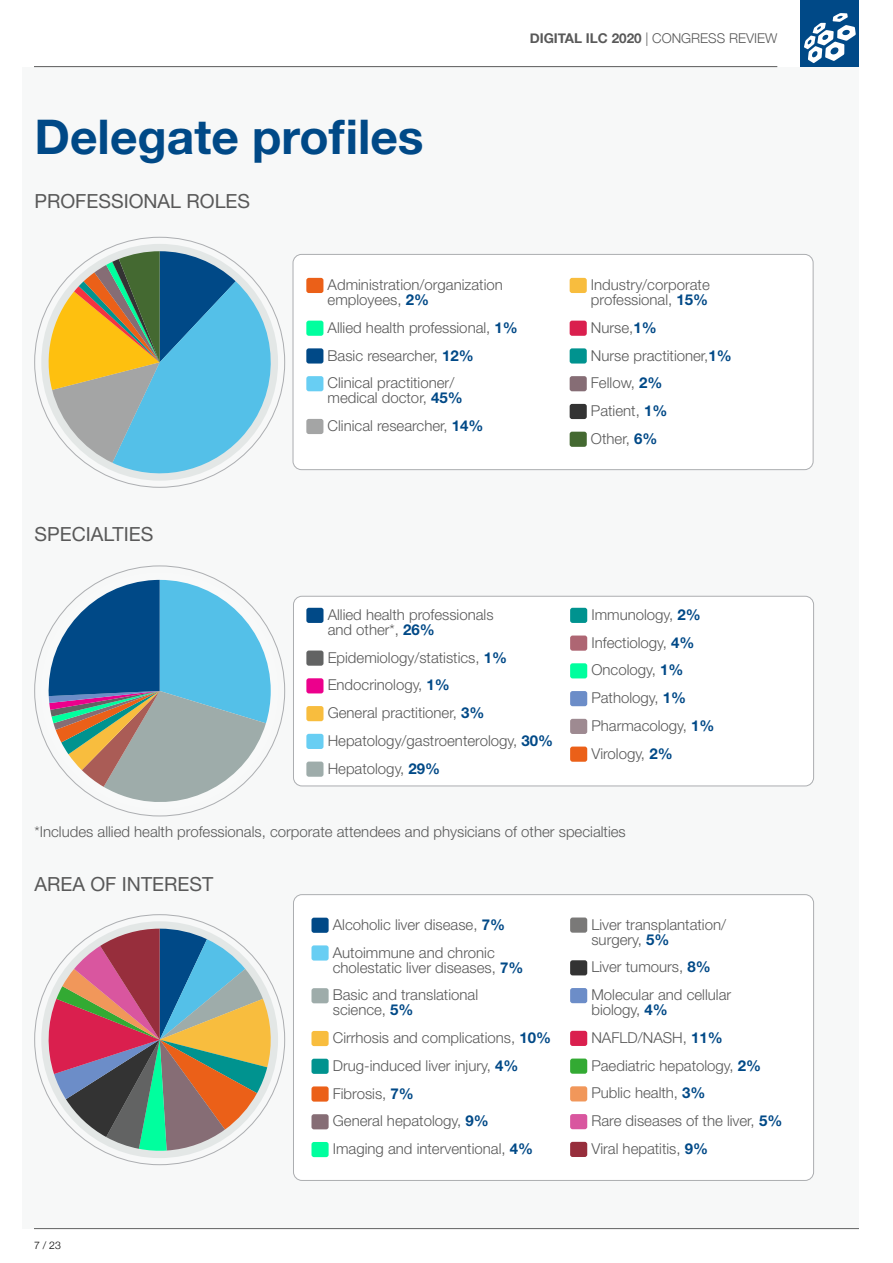
<style>
.page{position:relative;width:893px;height:1263px;background:#fff}
.page>*{position:absolute;margin:0;border:0;box-sizing:border-box;transform-origin:0 0}
.t1{font:700 48px "Helvetica Neue LT Std";color:#004987}
.t2{font:19.5px "Helvetica Neue LT Std";color:#595959}
.t3{font:300 15px/27.8px "Helvetica Neue LT Std";color:#595959}
.t4{font:300 13.5px "Helvetica Neue";color:#595959}
.t5{font:300 10.5px "Helvetica Neue";color:#000}
.s1{font-weight:700}
.s2{font-weight:700;color:#004987}
</style>
<div class="page">
<hr style="left:34px;top:66px;width:743px;height:1px;background:#595959">
<div style="left:801px;top:0;width:58px;height:67px;background:#004987"></div>
<svg style="left:804px;top:13px;width:52px;height:50px"></svg>
<hr style="left:34px;top:1228px;width:825px;height:1px;background:#595959">
<div style="left:22px;top:67px;width:837px;height:1161px;background:#f7f8f8"></div>
<div style="left:293px;top:254px;width:520px;height:216px;background:#fff;border-radius:9px"></div>
<div style="left:293px;top:254px;width:520px;height:216px;border:1px solid #acaeb1;border-radius:9px"></div>
<div style="left:306px;top:278px;width:17px;height:15px;background:#eb6018;border-radius:2px"></div>
<div style="left:306px;top:321px;width:17px;height:15px;background:#00ff9e;border-radius:2px"></div>
<div style="left:306px;top:348px;width:17px;height:16px;background:#004987;border-radius:2px"></div>
<div style="left:306px;top:376px;width:17px;height:15px;background:#68cef3;border-radius:2px"></div>
<div style="left:306px;top:419px;width:17px;height:15px;background:#a4a5a5;border-radius:2px"></div>
<div style="left:570px;top:278px;width:17px;height:15px;background:#f8bd3e;border-radius:2px"></div>
<div style="left:570px;top:321px;width:17px;height:15px;background:#da1f4e;border-radius:2px"></div>
<div style="left:570px;top:348px;width:17px;height:16px;background:#00938f;border-radius:2px"></div>
<div style="left:570px;top:376px;width:17px;height:15px;background:#866d75;border-radius:2px"></div>
<div style="left:570px;top:404px;width:17px;height:15px;background:#333;border-radius:2px"></div>
<div style="left:570px;top:432px;width:17px;height:15px;background:#446931;border-radius:2px"></div>
<svg style="left:43px;top:251px;width:240px;height:232px"></svg>
<div style="left:293px;top:596px;width:521px;height:190px;background:#fff;border-radius:9px"></div>
<div style="left:293px;top:596px;width:521px;height:190px;border:1px solid #acaeb1;border-radius:9px"></div>
<svg style="left:46px;top:580px;width:225px;height:235px"></svg>
<div style="left:306px;top:608px;width:17px;height:15px;background:#004987;border-radius:2px"></div>
<div style="left:306px;top:650px;width:17px;height:16px;background:#626363;border-radius:2px"></div>
<div style="left:306px;top:678px;width:17px;height:15px;background:#ec008c;border-radius:2px"></div>
<div style="left:306px;top:706px;width:17px;height:15px;background:#f8bd3e;border-radius:2px"></div>
<div style="left:306px;top:734px;width:17px;height:15px;background:#68cef3;border-radius:2px"></div>
<div style="left:306px;top:761px;width:17px;height:16px;background:#9eacaa;border-radius:2px"></div>
<div style="left:570px;top:608px;width:17px;height:15px;background:#00938f;border-radius:2px"></div>
<div style="left:570px;top:635px;width:17px;height:16px;background:#ae6673;border-radius:2px"></div>
<div style="left:570px;top:663px;width:17px;height:15px;background:#00ff9e;border-radius:2px"></div>
<div style="left:570px;top:691px;width:17px;height:15px;background:#6c8dc8;border-radius:2px"></div>
<div style="left:570px;top:719px;width:17px;height:15px;background:#9e8a91;border-radius:2px"></div>
<div style="left:570px;top:746px;width:17px;height:16px;background:#eb6018;border-radius:2px"></div>
<div style="left:41px;top:921px;width:237px;height:237px;background:#e3e7e6;border-radius:50%"></div>
<div style="left:293px;top:895px;width:521px;height:285px;background:#fff;border-radius:9px"></div>
<div style="left:293px;top:894px;width:521px;height:286px;border:1px solid #acaeb1;border-radius:9px"></div>
<div style="left:311px;top:918px;width:18px;height:15px;background:#004987;border-radius:2px"></div>
<div style="left:311px;top:945px;width:18px;height:15px;background:#68cef3;border-radius:2px"></div>
<div style="left:311px;top:988px;width:18px;height:15px;background:#9eacaa;border-radius:2px"></div>
<div style="left:311px;top:1031px;width:18px;height:15px;background:#f8bd3e;border-radius:2px"></div>
<div style="left:311px;top:1059px;width:18px;height:15px;background:#00938f;border-radius:2px"></div>
<div style="left:311px;top:1086px;width:18px;height:15px;background:#eb6018;border-radius:2px"></div>
<div style="left:311px;top:1114px;width:18px;height:15px;background:#866d75;border-radius:2px"></div>
<div style="left:311px;top:1142px;width:18px;height:15px;background:#00ff9e;border-radius:2px"></div>
<svg style="left:46px;top:929px;width:227px;height:222px"></svg>
<div style="left:570px;top:917px;width:17px;height:16px;background:#7a7978;border-radius:2px"></div>
<div style="left:570px;top:960px;width:17px;height:15px;background:#333;border-radius:2px"></div>
<div style="left:570px;top:988px;width:17px;height:15px;background:#6c8dc8;border-radius:2px"></div>
<div style="left:570px;top:1031px;width:17px;height:15px;background:#da1f4e;border-radius:2px"></div>
<div style="left:570px;top:1058px;width:17px;height:16px;background:#3a3;border-radius:2px"></div>
<div style="left:570px;top:1086px;width:17px;height:15px;background:#f1975a;border-radius:2px"></div>
<div style="left:570px;top:1114px;width:17px;height:15px;background:#d9569f;border-radius:2px"></div>
<div style="left:570px;top:1142px;width:17px;height:15px;background:#972e3c;border-radius:2px"></div>
<p class="t4" style="left:530px;top:27px;width:249px"><span class="s1">DIGITAL ILC 2020</span> | CONGRESS REVIEW</p>
<h1 class="t1" style="left:34px;top:107px;width:391px">Delegate profiles</h1>
<h2 class="t2" style="left:34px;top:189px;width:217px">PROFESSIONAL ROLES</h2>
<p class="t3" style="left:328px;top:277px;width:177px;line-height:15px">Administration/organization employees, <span class="s2">2%</span></p>
<p class="t3" style="left:328px;top:313px;width:192px">Allied health professional, <span class="s2">1%<br></span>Basic researcher, <span class="s2">12%<br></span>Clinical practitioner/</p>
<p class="t3" style="left:328px;top:384px;width:157px">medical doctor, <span class="s2">45%<br></span>Clinical researcher, <span class="s2">14%</span></p>
<p class="t3" style="left:591px;top:277px;width:120px;line-height:15px">Industry/corporate professional, <span class="s2">15%</span></p>
<p class="t3" style="left:591px;top:313px;width:142px">Nurse,<span class="s2">1%<br></span>Nurse practitioner,<span class="s2">1%<br></span>Fellow, <span class="s2">2%<br></span>Patient, <span class="s2">1%<br></span>Other, <span class="s2">6%</span></p>
<h2 class="t2" style="left:34px;top:522px;width:120px">SPECIALTIES</h2>
<p class="t3" style="left:328px;top:607px;width:167px;line-height:15px">Allied health professionals and other*, <span class="s2">26%</span></p>
<p class="t3" style="left:328px;top:643px;width:227px">Epidemiology/statistics, <span class="s2">1%<br></span>Endocrinology, <span class="s2">1%<br></span>General practitioner, <span class="s2">3%<br></span>Hepatology/gastroenterology, <span class="s2">30%<br></span>Hepatology, <span class="s2">29%</span></p>
<p class="t3" style="left:591px;top:600px;width:125px">Immunology, <span class="s2">2%<br></span>Infectiology, <span class="s2">4%<br></span>Oncology, <span class="s2">1%<br></span>Pathology, <span class="s2">1%<br></span>Pharmacology, <span class="s2">1%<br></span>Virology, <span class="s2">2%</span></p>
<p class="t3" style="left:35px;top:818px;width:593px">*Includes allied health professionals, corporate attendees and physicians of other specialties</p>
<h2 class="t2" style="left:34px;top:872px;width:180px">AREA OF INTEREST</h2>
<p class="t3" style="left:333px;top:910px;width:174px">Alcoholic liver disease, <span class="s2">7%<br></span>Autoimmune and chronic</p>
<p class="t3" style="left:333px;top:953px;width:192px">cholestatic liver diseases, <span class="s2">7%<br></span>Basic and translational</p>
<p class="t3" style="left:333px;top:996px;width:220px">science, <span class="s2">5%<br></span>Cirrhosis and complications, <span class="s2">10%<br></span>Drug-induced liver injury, <span class="s2">4%<br></span>Fibrosis, <span class="s2">7%<br></span>General hepatology, <span class="s2">9%<br></span>Imaging and interventional, <span class="s2">4%</span></p>
<p class="t3" style="left:591px;top:916px;width:136px;line-height:15px">Liver transplantation/ surgery, <span class="s2">5%</span></p>
<p class="t3" style="left:591px;top:953px;width:141px">Liver tumours, <span class="s2">8%<br></span>Molecular and cellular</p>
<p class="t3" style="left:591px;top:996px;width:192px">biology, <span class="s2">4%<br></span>NAFLD/NASH, <span class="s2">11%<br></span>Paediatric hepatology, <span class="s2">2%<br></span>Public health, <span class="s2">3%<br></span>Rare diseases of the liver, <span class="s2">5%<br></span>Viral hepatitis, <span class="s2">9%</span></p>
<p class="t5" style="left:34px;top:1236px;width:28px">7 / 23</p>
</div>
